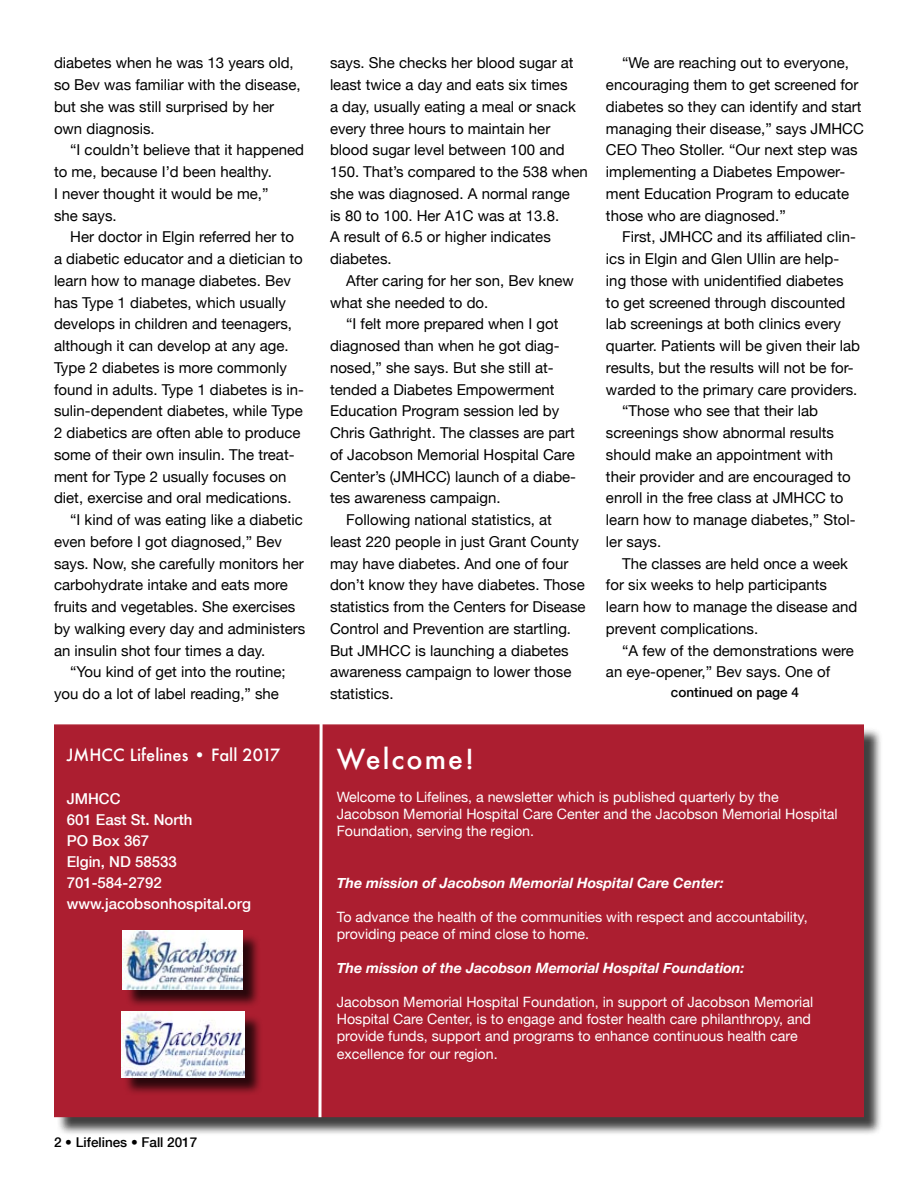
<style>
.page{position:relative;width:918px;height:1188px;background:#fff}
.page>*{position:absolute;margin:0;border:0;box-sizing:border-box;transform-origin:0 0}
.t1{font:500 27px "Futura";letter-spacing:.075em;color:#fff}
.t2{font:500 16.5px "Futura";color:#fff}
.t3{font:15px/21.8px "Helvetica Neue";color:#000}
.t4{font:500 15px/21px "Helvetica Neue";color:#fff}
.t5{font:14.25px/17.1px "Helvetica Neue";color:#fff}
.t6{font:italic 700 14.25px "Helvetica Neue";color:#fff}
.t7{font:500 13.5px "Helvetica Neue";color:#000}
</style>
<div class="page">
<div style="left:56px;top:727px;width:835px;height:423px;background:#000;opacity:.75"></div>
<div style="left:54px;top:724px;width:810px;height:393px;background:#ac1e30;border:2px solid #ac1e30"></div>
<div style="left:123px;top:1014px;width:146px;height:89px;background:#000;opacity:.75"></div>
<img style="left:121px;top:1012px;width:123px;height:65px">
<svg style="left:317px;top:724px;width:7px;height:396px"></svg>
<div style="left:125px;top:933px;width:142px;height:82px;background:#000;opacity:.75"></div>
<img style="left:123px;top:931px;width:119px;height:58px">
<p class="t3" style="left:54px;top:51px;width:248px">diabetes when he was 13 years old, so Bev was familiar with the disease, but she was still surprised by her own diagnosis.</p>
<p class="t3" style="left:54px;top:138px;width:252px;text-indent:16px">“I couldn’t believe that it happened to me, because I’d been healthy.<br>I never thought it would be me,”<br>she says.</p>
<p class="t3" style="left:70px;top:225px;width:225px">Her doctor in Elgin referred her to</p>
<p class="t3" style="left:54px;top:247px;width:250px">a diabetic educator and a dietician to</p>
<p class="t3" style="left:54px;top:269px;width:238px">learn how to manage diabetes. Bev</p>
<p class="t3" style="left:54px;top:290px;width:233px">has Type 1 diabetes, which usually</p>
<p class="t3" style="left:54px;top:312px;width:240px">develops in children and teenagers,</p>
<p class="t3" style="left:54px;top:334px;width:236px">although it can develop at any age.</p>
<p class="t3" style="left:54px;top:356px;width:235px">Type 2 diabetes is more commonly</p>
<p class="t3" style="left:54px;top:377px;width:252px">found in adults. Type 1 diabetes is in-</p>
<p class="t3" style="left:54px;top:399px;width:250px">sulin-dependent diabetes, while Type</p>
<p class="t3" style="left:54px;top:421px;width:248px">2 diabetics are often able to produce</p>
<p class="t3" style="left:54px;top:443px;width:242px">some of their own insulin. The treat-</p>
<p class="t3" style="left:54px;top:464px;width:234px">ment for Type 2 usually focuses on</p>
<p class="t3" style="left:54px;top:486px;width:239px">diet, exercise and oral medications.</p>
<p class="t3" style="left:70px;top:508px;width:234px">“I kind of was eating like a diabetic</p>
<p class="t3" style="left:54px;top:530px;width:230px">even before I got diagnosed,” Bev</p>
<p class="t3" style="left:54px;top:551px;width:251px">says. Now, she carefully monitors her</p>
<p class="t3" style="left:54px;top:573px;width:235px">carbohydrate intake and eats more</p>
<p class="t3" style="left:54px;top:595px;width:243px">fruits and vegetables. She exercises</p>
<p class="t3" style="left:54px;top:617px;width:253px">by walking every day and administers</p>
<p class="t3" style="left:54px;top:638px;width:213px">an insulin shot four times a day.</p>
<p class="t3" style="left:70px;top:660px;width:217px">“You kind of get into the routine;</p>
<p class="t3" style="left:54px;top:682px;width:227px">you do a lot of label reading,” she</p>
<p class="t2" style="left:67px;top:744px;width:215px">JMHCC Lifelines • Fall 2017</p>
<p class="t4" style="left:67px;top:787px;width:186px">JMHCC<br>601 East St. North<br>PO Box 367<br>Elgin, ND 58533<br>701-584-2792 www.jacobsonhospital.org</p>
<p class="t3" style="left:330px;top:51px;width:259px">says. She checks her blood sugar at least twice a day and eats six times<br>a day, usually eating a meal or snack every three hours to maintain her blood sugar level between 100 and<br>150. That’s compared to the 538 when she was diagnosed. A normal range<br>is 80 to 100. Her A1C was at 13.8.<br>A result of 6.5 or higher indicates diabetes.</p>
<p class="t3" style="left:330px;top:269px;width:245px;text-indent:16px">After caring for her son, Bev knew what she needed to do.</p>
<p class="t3" style="left:346px;top:312px;width:214px">“I felt more prepared when I got</p>
<p class="t3" style="left:330px;top:334px;width:231px">diagnosed than when he got diag-</p>
<p class="t3" style="left:330px;top:356px;width:225px">nosed,” she says. But she still at-</p>
<p class="t3" style="left:330px;top:377px;width:226px">tended a Diabetes Empowerment</p>
<p class="t3" style="left:330px;top:399px;width:231px">Education Program session led by</p>
<p class="t3" style="left:330px;top:421px;width:247px">Chris Gathright. The classes are part</p>
<p class="t3" style="left:330px;top:443px;width:246px">of Jacobson Memorial Hospital Care</p>
<p class="t3" style="left:330px;top:464px;width:248px">Center’s (JMHCC) launch of a diabe-</p>
<p class="t3" style="left:330px;top:486px;width:172px">tes awareness campaign.</p>
<p class="t3" style="left:346px;top:508px;width:207px">Following national statistics, at</p>
<p class="t3" style="left:330px;top:530px;width:250px">least 220 people in just Grant County</p>
<p class="t3" style="left:330px;top:551px;width:240px">may have diabetes. And one of four</p>
<p class="t3" style="left:330px;top:573px;width:256px">don’t know they have diabetes. Those</p>
<p class="t3" style="left:330px;top:595px;width:257px">statistics from the Centers for Disease</p>
<p class="t3" style="left:330px;top:617px;width:243px">Control and Prevention are startling.</p>
<p class="t3" style="left:330px;top:638px;width:240px">But JMHCC is launching a diabetes</p>
<p class="t3" style="left:330px;top:660px;width:243px">awareness campaign to lower those</p>
<p class="t3" style="left:330px;top:682px;width:65px">statistics.</p>
<p class="t3" style="left:606px;top:51px;width:259px;text-indent:16px">“We are reaching out to everyone, encouraging them to get screened for diabetes so they can identify and start managing their disease,” says JMHCC CEO Theo Stoller. “Our next step was implementing a Diabetes Empower&shy;ment Education Program to educate those who are diagnosed.”</p>
<p class="t3" style="left:622px;top:225px;width:235px">First, JMHCC and its affiliated clin-</p>
<p class="t3" style="left:606px;top:247px;width:235px">ics in Elgin and Glen Ullin are help-</p>
<p class="t3" style="left:606px;top:269px;width:239px">ing those with unidentified diabetes</p>
<p class="t3" style="left:606px;top:290px;width:241px">to get screened through discounted</p>
<p class="t3" style="left:606px;top:312px;width:237px">lab screenings at both clinics every</p>
<p class="t3" style="left:606px;top:334px;width:256px">quarter. Patients will be given their lab</p>
<p class="t3" style="left:606px;top:356px;width:249px">results, but the results will not be for-</p>
<p class="t3" style="left:606px;top:377px;width:253px">warded to the primary care providers.</p>
<p class="t3" style="left:622px;top:399px;width:197px">“Those who see that their lab</p>
<p class="t3" style="left:606px;top:421px;width:230px">screenings show abnormal results</p>
<p class="t3" style="left:606px;top:443px;width:229px">should make an appointment with</p>
<p class="t3" style="left:606px;top:464px;width:246px">their provider and are encouraged to</p>
<p class="t3" style="left:606px;top:486px;width:239px">enroll in the free class at JMHCC to</p>
<p class="t3" style="left:606px;top:508px;width:251px">learn how to manage diabetes,” Stol-</p>
<p class="t3" style="left:606px;top:530px;width:57px">ler says.</p>
<p class="t3" style="left:622px;top:551px;width:227px">The classes are held once a week</p>
<p class="t3" style="left:606px;top:573px;width:223px">for six weeks to help participants</p>
<p class="t3" style="left:606px;top:595px;width:253px">learn how to manage the disease and</p>
<p class="t3" style="left:606px;top:617px;width:154px">prevent complications.</p>
<p class="t3" style="left:622px;top:638px;width:233px">“A few of the demonstrations were</p>
<p class="t3" style="left:606px;top:660px;width:226px">an eye-opener,” Bev says. One of</p>
<p class="t7" style="left:671px;top:682px;width:130px">continued on page 4</p>
<h1 class="t1" style="left:337px;top:740px;width:139px">Welcome!</h1>
<p class="t5" style="left:337px;top:787px;width:502px">Welcome to Lifelines, a newsletter which is published quarterly by the<br>Jacobson Memorial Hospital Care Center and the Jacobson Memorial Hospital<br>Foundation, serving the region.</p>
<p class="t6" style="left:337px;top:871px;width:388px">The mission of Jacobson Memorial Hospital Care Center:</p>
<p class="t5" style="left:337px;top:907px;width:472px">To advance the health of the communities with respect and accountability, providing peace of mind close to home.</p>
<p class="t6" style="left:337px;top:957px;width:409px">The mission of the Jacobson Memorial Hospital Foundation:</p>
<p class="t5" style="left:337px;top:993px;width:478px">Jacobson Memorial Hospital Foundation, in support of Jacobson Memorial Hospital Care Center, is to engage and foster health care philanthropy, and provide funds, support and programs to enhance continuous health care excellence for our region.</p>
<p class="t7" style="left:54px;top:1131px;width:145px">2 • Lifelines • Fall 2017</p>
</div>
